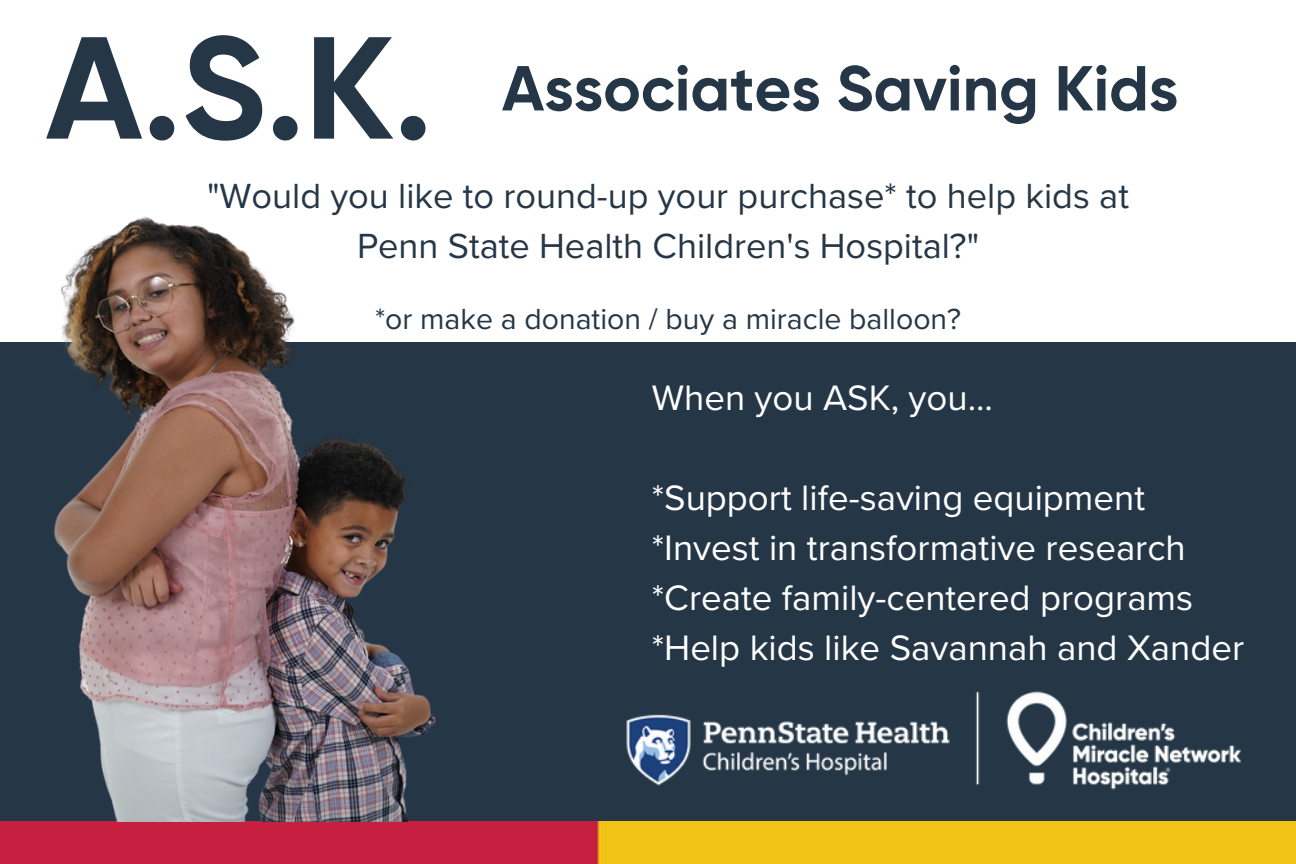
<style>
.page{position:relative;width:1296px;height:864px;background:#253746}
.page>*{position:absolute;margin:0;border:0;box-sizing:border-box;transform-origin:0 0}
.t1{font:700 144.9px "Gilroy";color:#253746}
.t2{font:700 63.3px "Gilroy";color:#253746}
.t3{font:36.6px "Proxima Nova";color:#fff}
.t4{font:36.3px/49.5px "Proxima Nova";color:#253746;text-align:center}
.t5{font:30.3px "Proxima Nova";color:#253746}
</style>
<div class="page">
<div style="left:1230px;top:0;width:66px;height:342px;background:#fff"></div>
<div style="left:39px;top:0;width:1245px;height:342px;background:#fff"></div>
<div style="left:0;top:0;width:65px;height:342px;background:#fff"></div>
<img style="left:0;top:822px;width:1296px;height:42px">
<img style="left:784px;top:691px;width:457px;height:99px">
<img style="left:0;top:216px;width:784px;height:606px">
<p class="t1" style="left:46px;top:2px;width:388px">A.S.K.</p>
<p class="t2" style="left:502px;top:51px;width:678px">Associates Saving Kids</p>
<p class="t4" style="left:207px;top:172px;width:923px">"Would you like to round-up your purchase* to help kids at<br>Penn State Health Children's Hospital?"</p>
<p class="t5" style="left:375px;top:302px;width:588px">*or make a donation / buy a miracle balloon?</p>
<p class="t3" style="left:652px;top:376px;width:343px">When you ASK, you...</p>
<p class="t3" style="left:652px;top:476px;width:495px">*Support life-saving equipment</p>
<p class="t3" style="left:652px;top:526px;width:535px">*Invest in transformative research</p>
<p class="t3" style="left:652px;top:577px;width:543px">*Create family-centered programs</p>
<p class="t3" style="left:652px;top:627px;width:594px">*Help kids like Savannah and Xander</p>
</div>
